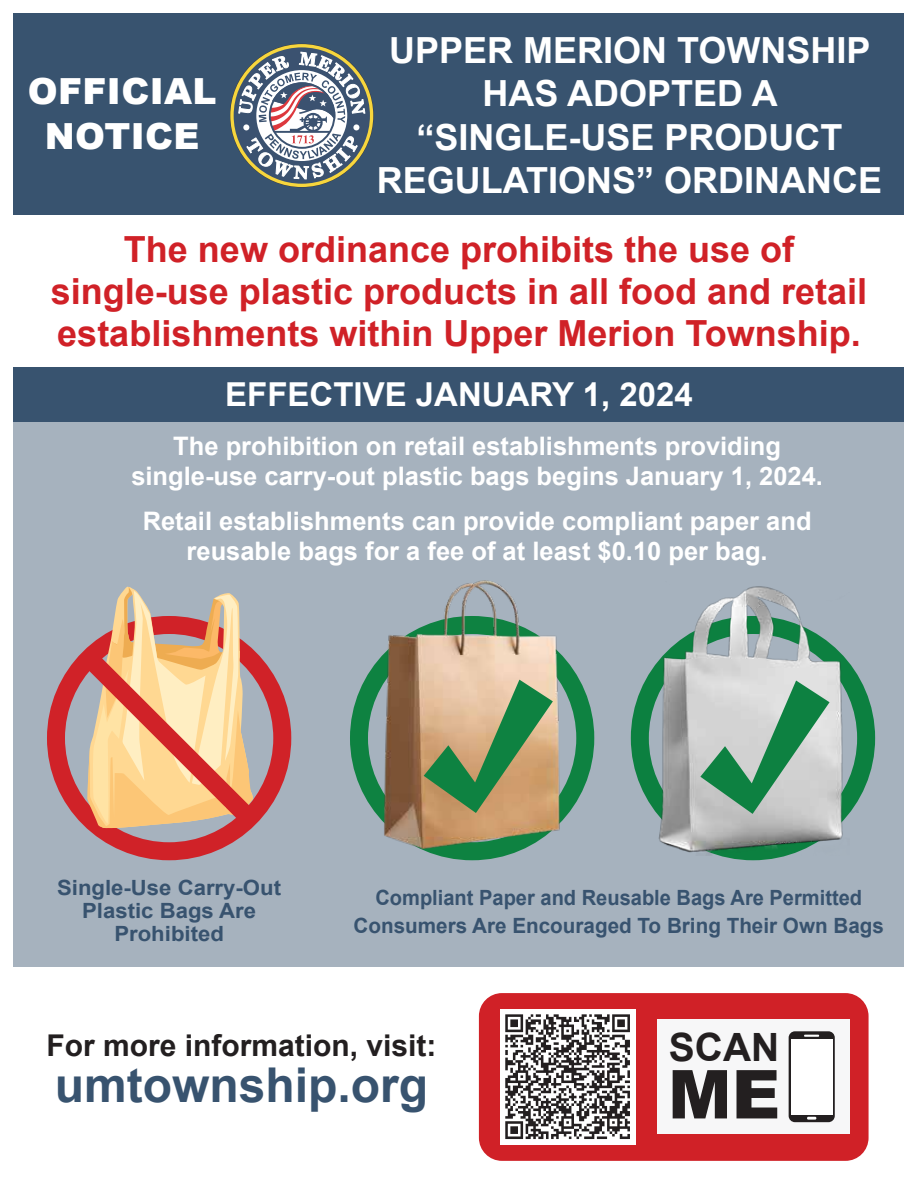
<style>
.page{position:relative;width:918px;height:1188px;background:#fff}
.page>*{position:absolute;margin:0;border:0;box-sizing:border-box;transform-origin:0 0}
.t1{font:900 67.5px "Arial";color:#231f20}
.t2{font:700 48px "Arial";color:#38536f}
.t3{font:700 39px "Arial";color:#231f20}
.t4{font:700 36px/42px "Arial";color:#d02127;text-align:center}
.t5{font:700 36px/43.5px "Arial";color:#fff;text-align:center}
.t6{font:900 36px/45px "Arial";letter-spacing:.01em;color:#fff;text-align:center}
.t7{font:700 33px "Arial";color:#fff}
.t8{font:700 30px "Arial";color:#231f20}
.t9{font:700 25.5px/30px "Arial";color:#fff;text-align:center}
.t10{font:700 21px/28px "Arial";color:#38536f;text-align:center;scale:.96 1}
.t11{font:700 21px/22.8px "Arial";color:#38536f;text-align:center;scale:1.05 1}
</style>
<div class="page">
<div style="left:14px;top:368px;width:890px;height:599px;background:#a6b2be"></div>
<div style="left:631px;top:616px;width:244px;height:244px;border:18px solid #0c8040;border-radius:50%"></div>
<img style="left:655px;top:586px;width:195px;height:269px">
<svg style="left:700px;top:681px;width:130px;height:133px;background:#99bba8"></svg>
<div style="left:350px;top:616px;width:244px;height:244px;border:18px solid #0e8241;border-radius:50%"></div>
<img style="left:381px;top:580px;width:183px;height:270px">
<svg style="left:424px;top:680px;width:129px;height:133px;background:#9da171"></svg>
<div style="left:47px;top:616px;width:244px;height:244px;border:18px solid #d02228;border-radius:50%"></div>
<svg style="left:107px;top:587px;width:133px;height:46px"></svg>
<svg style="left:64px;top:633px;width:210px;height:210px"></svg>
<div style="left:14px;top:14px;width:890px;height:201px;background:#38536f"></div>
<svg style="left:232px;top:46px;width:140px;height:139px"></svg>
<svg style="left:238px;top:52px;width:127px;height:135px"></svg>
<div style="left:14px;top:367px;width:890px;height:54px;background:#38536f"></div>
<div style="left:479px;top:993px;width:390px;height:168px;background:#d02127;border-radius:23px"></div>
<div style="left:658px;top:1019px;width:192px;height:115px;background:#f7f7f8"></div>
<div style="left:500px;top:1009px;width:135px;height:135px;background:#fff"></div>
<svg style="left:505px;top:1014px;width:125px;height:125px"></svg>
<div style="left:789px;top:1031px;width:46px;height:91px;background:linear-gradient(to right,#221e1f,#242021);border-radius:6px"></div>
<div style="left:791px;top:1039px;width:41px;height:76px;background:#fff"></div>
<svg style="left:804px;top:1035px;width:15px;height:2px"></svg>
<svg style="left:807px;top:1117px;width:9px;height:3px"></svg>
<h3 class="t6" style="left:28px;top:68px;width:190px">OFFICIAL<br>NOTICE</h3>
<h3 class="t5" style="left:377px;top:29px;width:507px">UPPER MERION TOWNSHIP<br>HAS ADOPTED A “SINGLE-USE PRODUCT<br>REGULATIONS” ORDINANCE</h3>
<h3 class="t4" style="left:51px;top:229px;width:818px">The new ordinance prohibits the use of single-use plastic products in all food and retail establishments within Upper Merion Township.</h3>
<p class="t7" style="left:225px;top:372px;width:469px">EFFECTIVE JANUARY 1, 2024</p>
<p class="t9" style="left:131px;top:431px;width:693px">The prohibition on retail establishments providing single-use carry-out plastic bags begins January 1, 2024.</p>
<p class="t9" style="left:143px;top:506px;width:670px">Retail establishments can provide compliant paper and reusable bags for a fee of at least $0.10 per bag.</p>
<p class="t11" style="left:57px;top:877px;width:215px">Single-Use Carry-Out<br>Plastic Bags Are<br>Prohibited</p>
<p class="t10" style="left:354px;top:884px;width:554px">Compliant Paper and Reusable Bags Are Permitted<br>Consumers Are Encouraged To Bring Their Own Bags</p>
<p class="t8" style="left:46px;top:1024px;width:392px">For more information, visit:</p>
<h2 class="t2" style="left:55px;top:1052px;width:375px">umtownship.org</h2>
<h3 class="t3" style="left:669px;top:1020px;width:112px">SCAN</h3>
<h1 class="t1" style="left:668px;top:1045px;width:114px">ME</h1>
</div>
